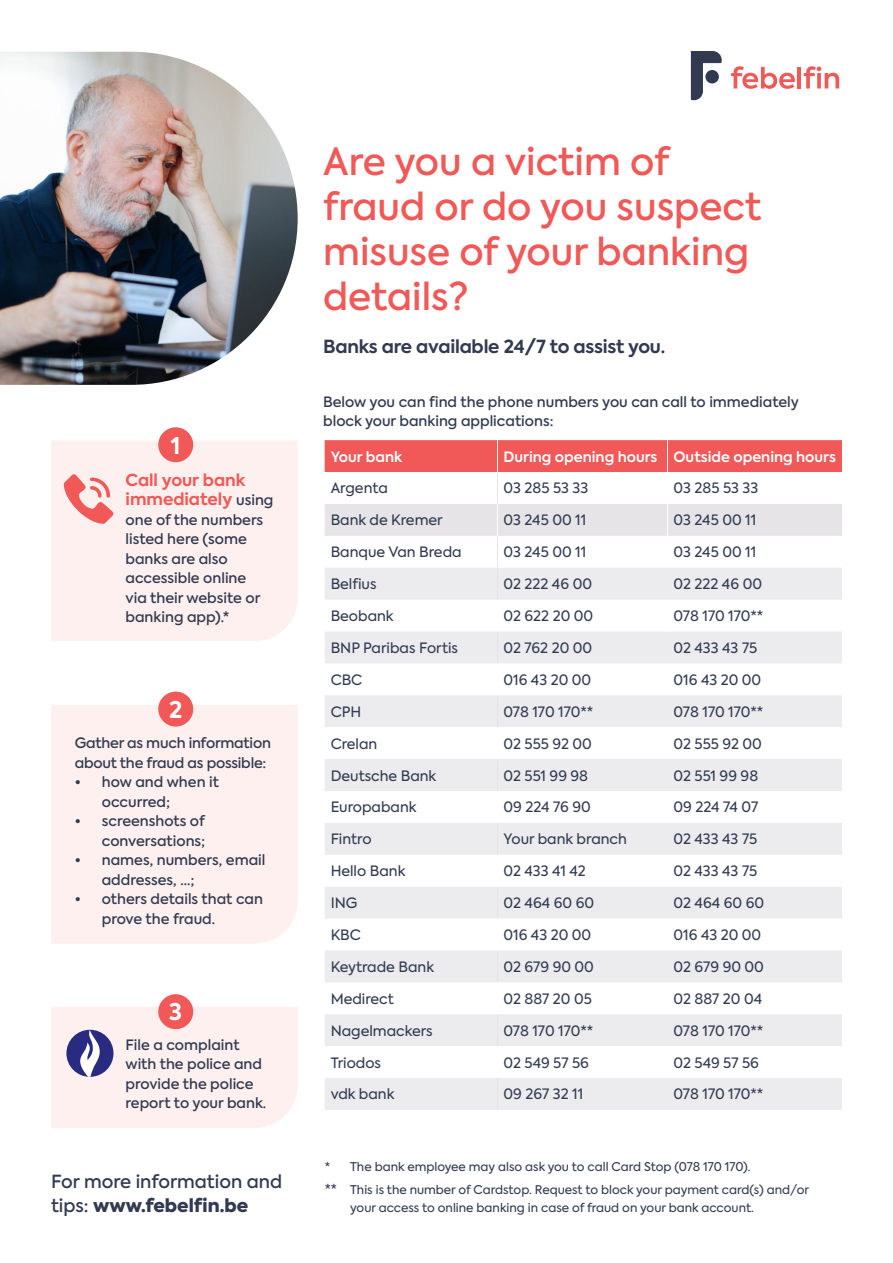
<style>
.page{position:relative;width:893px;height:1263px;background:#fff}
.page>*{position:absolute;margin:0;border:0;box-sizing:border-box;transform-origin:0 0}
.t1{font:500 37.5px/45px "Axiforma";color:#f05957}
.t2{font:700 22.95px "Axiforma";color:#fff}
.t3{font:500 18px/24px "Axiforma";color:#313a50}
.t4{font:700 18px "Axiforma";letter-spacing:-.01em;color:#313a50}
.t5{font:700 16.5px/19.5px "Axiforma";color:#f05957}
.Texte_Table{font:14.25px "Axiforma";color:#313a50}
.t6{font:500 14.25px/19.5px "Axiforma";color:#313a50}
.t7{font:600 14.25px "Axiforma";color:#fff}
.t8{font:12px/18px "Axiforma";color:#313a50}
.s1{font-weight:500;font-size:14.25px;color:#313a50}
.s2{font-weight:900}
.s3{font-size:13.5px}
</style>
<div class="page">
<div style="left:325px;top:440px;width:517px;height:32px;background:#f05957"></div>
<div style="left:325px;top:504px;width:517px;height:32px;background:#e6e4e7"></div>
<svg style="left:325px;top:568px;width:517px;height:542px;fill:#ececee"></svg>
<hr style="left:497px;top:472px;width:1px;height:32px;background:#e6e4e7">
<hr style="left:497px;top:536px;width:1px;height:32px;background:#e6e4e7">
<hr style="left:497px;top:568px;width:1px;height:32px;background:#e6e4e7">
<hr style="left:497px;top:631px;width:1px;height:32px;background:#e6e4e7">
<hr style="left:497px;top:695px;width:1px;height:32px;background:#e6e4e7">
<hr style="left:497px;top:759px;width:1px;height:32px;background:#e6e4e7">
<hr style="left:497px;top:823px;width:1px;height:32px;background:#e6e4e7">
<hr style="left:497px;top:887px;width:1px;height:31px;background:#e6e4e7">
<hr style="left:497px;top:950px;width:1px;height:32px;background:#e6e4e7">
<hr style="left:497px;top:1014px;width:1px;height:32px;background:#e6e4e7">
<hr style="left:497px;top:1078px;width:1px;height:32px;background:#e6e4e7">
<hr style="left:497px;top:440px;width:1px;height:32px;background:#fff">
<hr style="left:667px;top:440px;width:1px;height:32px;background:#fff">
<hr style="left:497px;top:504px;width:1px;height:32px;background:#fff">
<hr style="left:667px;top:504px;width:1px;height:32px;background:#fff">
<hr style="left:497px;top:600px;width:1px;height:31px;background:#fff">
<hr style="left:667px;top:600px;width:1px;height:31px;background:#fff">
<hr style="left:497px;top:663px;width:1px;height:32px;background:#fff">
<hr style="left:667px;top:663px;width:1px;height:32px;background:#fff">
<hr style="left:497px;top:727px;width:1px;height:32px;background:#fff">
<hr style="left:667px;top:727px;width:1px;height:32px;background:#fff">
<hr style="left:497px;top:791px;width:1px;height:32px;background:#fff">
<hr style="left:667px;top:791px;width:1px;height:32px;background:#fff">
<hr style="left:497px;top:855px;width:1px;height:32px;background:#fff">
<hr style="left:667px;top:855px;width:1px;height:32px;background:#fff">
<hr style="left:497px;top:918px;width:1px;height:32px;background:#fff">
<hr style="left:667px;top:918px;width:1px;height:32px;background:#fff">
<hr style="left:497px;top:982px;width:1px;height:32px;background:#fff">
<hr style="left:667px;top:982px;width:1px;height:32px;background:#fff">
<hr style="left:497px;top:1046px;width:1px;height:32px;background:#fff">
<hr style="left:667px;top:1046px;width:1px;height:32px;background:#fff">
<svg style="left:691px;top:51px;width:31px;height:49px"></svg>
<div style="left:705px;top:70px;width:14px;height:13px;background:#313a50;border-radius:50%"></div>
<svg style="left:731px;top:66px;width:64px;height:23px"></svg>
<hr style="left:797px;top:67px;width:4px;height:21px;background:#f05957">
<svg style="left:804px;top:66px;width:35px;height:22px"></svg>
<img style="left:0;top:52px;width:298px;height:333px">
<div style="left:51px;top:441px;width:247px;height:200px;background:#fdf0ee"></div>
<div style="left:158px;top:427px;width:35px;height:35px;background:#f05957;border-radius:50%"></div>
<div style="left:51px;top:705px;width:247px;height:239px;background:#fdf0ee"></div>
<div style="left:158px;top:692px;width:35px;height:34px;background:#f05957;border-radius:50%"></div>
<svg style="left:64px;top:474px;width:49px;height:50px;background:#f7aeac"></svg>
<div style="left:158px;top:994px;width:35px;height:35px;background:#f05957;border-radius:50%"></div>
<svg style="left:51px;top:1006px;width:247px;height:122px;background:#f3e4e6"></svg>
<p class="t2" style="left:171px;top:430px;width:11px">1</p>
<p class="t5" style="left:126px;top:470px;width:149px">Call your bank immediately <span class="s1">using</span></p>
<p class="t6" style="left:126px;top:510px;width:139px">one of the numbers listed here (some banks are also accessible online via their website or banking app).*</p>
<p class="t2" style="left:169px;top:694px;width:15px">2</p>
<p class="t6" style="left:75px;top:734px;width:198px">Gather as much information about the fraud as possible:</p>
<p class="t6" style="left:102px;top:773px;width:119px;text-indent:-27px">• how and when it occurred;</p>
<p class="t6" style="left:75px;top:812px;width:132px;text-align:right">• screenshots of conversations;</p>
<p class="t6" style="left:102px;top:851px;width:165px;text-indent:-27px">• names, numbers, email addresses, ...;</p>
<p class="t6" style="left:102px;top:890px;width:163px;text-indent:-27px">• others details that can prove the fraud.</p>
<p class="t2" style="left:169px;top:996px;width:14px">3</p>
<p class="t6" style="left:126px;top:1035px;width:142px">File a complaint with the police and provide the police report to your bank.</p>
<p class="t3" style="left:51px;top:1169px;width:233px">For more information and tips: <span class="s2">www.febelfin.be</span></p>
<p class="t1" style="left:323px;top:140px;width:440px">Are you a victim of fraud or do you suspect misuse of your banking details?</p>
<p class="t4" style="left:323px;top:334px;width:343px">Banks are available 24/7 to assist you.</p>
<p class="t6" style="left:323px;top:392px;width:477px">Below you can find the phone numbers you can call to immediately block your banking applications:</p>
<p class="t7" style="left:331px;top:447px;width:73px">Your bank</p>
<p class="t7" style="left:503px;top:447px;width:155px">During opening hours</p>
<p class="t7" style="left:673px;top:447px;width:164px">Outside opening hours</p>
<p class="Texte_Table" style="left:331px;top:479px;width:59px">Argenta</p>
<p class="Texte_Table" style="left:503px;top:479px;width:86px">03 285 53 33</p>
<p class="Texte_Table" style="left:673px;top:479px;width:86px">03 285 53 33</p>
<p class="Texte_Table" style="left:331px;top:511px;width:114px">Bank de Kremer</p>
<p class="Texte_Table" style="left:503px;top:511px;width:84px">03 245 00 11</p>
<p class="Texte_Table" style="left:673px;top:511px;width:84px">03 245 00 11</p>
<p class="Texte_Table" style="left:331px;top:543px;width:132px">Banque Van Breda</p>
<p class="Texte_Table" style="left:503px;top:543px;width:84px">03 245 00 11</p>
<p class="Texte_Table" style="left:673px;top:543px;width:84px">03 245 00 11</p>
<p class="Texte_Table" style="left:331px;top:575px;width:47px">Belfius</p>
<p class="Texte_Table" style="left:503px;top:575px;width:90px">02 222 46 00</p>
<p class="Texte_Table" style="left:673px;top:575px;width:90px">02 222 46 00</p>
<p class="Texte_Table" style="left:331px;top:607px;width:65px">Beobank</p>
<p class="Texte_Table" style="left:503px;top:607px;width:91px">02 622 20 00</p>
<p class="Texte_Table" style="left:673px;top:607px;width:91px">078 170 170**</p>
<p class="Texte_Table" style="left:331px;top:639px;width:129px">BNP Paribas Fortis</p>
<p class="Texte_Table" style="left:503px;top:639px;width:90px">02 762 20 00</p>
<p class="Texte_Table" style="left:673px;top:639px;width:85px">02 433 43 75</p>
<p class="Texte_Table" style="left:331px;top:670px;width:33px">CBC</p>
<p class="Texte_Table" style="left:503px;top:670px;width:89px">016 43 20 00</p>
<p class="Texte_Table" style="left:673px;top:670px;width:89px">016 43 20 00</p>
<p class="Texte_Table" style="left:331px;top:702px;width:32px">CPH</p>
<p class="Texte_Table" style="left:503px;top:702px;width:91px">078 170 170**</p>
<p class="Texte_Table" style="left:673px;top:702px;width:91px">078 170 170**</p>
<p class="Texte_Table" style="left:331px;top:734px;width:48px">Crelan</p>
<p class="Texte_Table" style="left:503px;top:734px;width:90px">02 555 92 00</p>
<p class="Texte_Table" style="left:673px;top:734px;width:90px">02 555 92 00</p>
<p class="Texte_Table" style="left:331px;top:766px;width:107px">Deutsche Bank</p>
<p class="Texte_Table" style="left:503px;top:766px;width:86px">02 551 99 98</p>
<p class="Texte_Table" style="left:673px;top:766px;width:86px">02 551 99 98</p>
<p class="Texte_Table" style="left:331px;top:798px;width:88px">Europabank</p>
<p class="Texte_Table" style="left:503px;top:798px;width:89px">09 224 76 90</p>
<p class="Texte_Table" style="left:673px;top:798px;width:86px">09 224 74 07</p>
<p class="Texte_Table" style="left:331px;top:830px;width:42px">Fintro</p>
<p class="Texte_Table" style="left:503px;top:830px;width:125px">Your bank branch</p>
<p class="Texte_Table" style="left:673px;top:830px;width:85px">02 433 43 75</p>
<p class="Texte_Table" style="left:331px;top:862px;width:76px">Hello Bank</p>
<p class="Texte_Table" style="left:503px;top:862px;width:84px">02 433 41 42</p>
<p class="Texte_Table" style="left:673px;top:862px;width:85px">02 433 43 75</p>
<p class="Texte_Table" style="left:331px;top:894px;width:28px">ING</p>
<p class="Texte_Table" style="left:503px;top:894px;width:92px">02 464 60 60</p>
<p class="Texte_Table" style="left:673px;top:894px;width:92px">02 464 60 60</p>
<p class="Texte_Table" style="left:331px;top:926px;width:32px">KBC</p>
<p class="Texte_Table" style="left:503px;top:926px;width:89px">016 43 20 00</p>
<p class="Texte_Table" style="left:673px;top:926px;width:89px">016 43 20 00</p>
<p class="Texte_Table" style="left:331px;top:957px;width:105px">Keytrade Bank</p>
<p class="Texte_Table" style="left:503px;top:957px;width:92px">02 679 90 00</p>
<p class="Texte_Table" style="left:673px;top:957px;width:92px">02 679 90 00</p>
<p class="Texte_Table" style="left:331px;top:989px;width:65px">Medirect</p>
<p class="Texte_Table" style="left:503px;top:989px;width:90px">02 887 20 05</p>
<p class="Texte_Table" style="left:673px;top:989px;width:90px">02 887 20 04</p>
<p class="Texte_Table" style="left:331px;top:1021px;width:104px">Nagelmackers</p>
<p class="Texte_Table" style="left:503px;top:1021px;width:91px">078 170 170**</p>
<p class="Texte_Table" style="left:673px;top:1021px;width:91px">078 170 170**</p>
<p class="Texte_Table" style="left:331px;top:1053px;width:52px">Triodos</p>
<p class="Texte_Table" style="left:503px;top:1053px;width:87px">02 549 57 56</p>
<p class="Texte_Table" style="left:673px;top:1053px;width:87px">02 549 57 56</p>
<p class="Texte_Table" style="left:331px;top:1085px;width:65px">vdk bank</p>
<p class="Texte_Table" style="left:503px;top:1085px;width:81px">09 267 32 11</p>
<p class="Texte_Table" style="left:673px;top:1085px;width:91px">078 170 170**</p>
<p class="t8" style="left:325px;top:1158px;width:427px">* The bank employee may also ask you to call Card Stop (078 170 170).</p>
<p class="t8" style="left:350px;top:1180px;width:460px;text-indent:-26px"><span class="s3">**</span> This is the number of Cardstop. Request to block your payment card(s) and/or your access to online banking in case of fraud on your bank account.</p>
</div>
